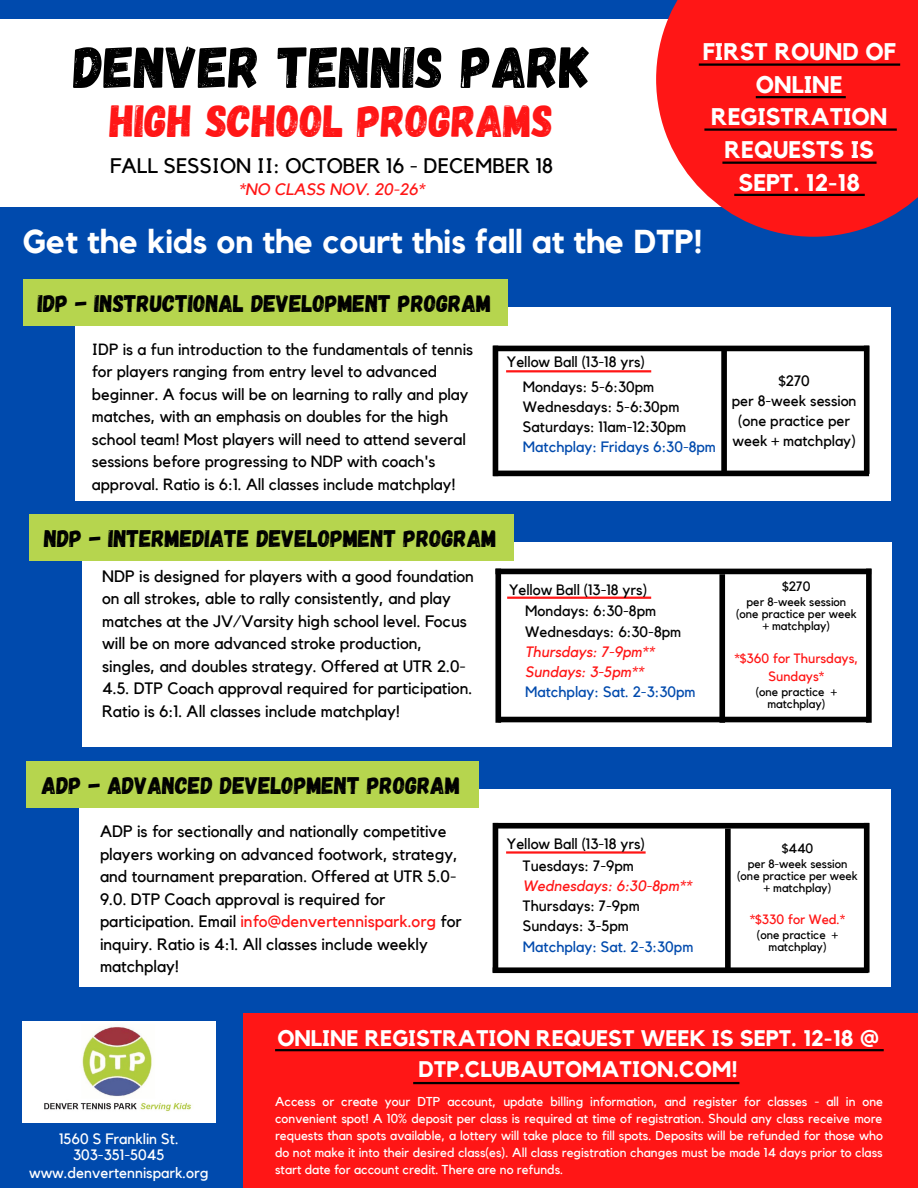
<style>
.page{position:relative;width:918px;height:1188px;background:#004aad}
.page>*{position:absolute;margin:0;border:0;box-sizing:border-box;transform-origin:0 0}
.t1{font:58.5px "Gagalin";color:#000}
.t2{font:45px "Gagalin";color:#ff1616}
.t3{font:700 33px "Kollektif";color:#fff}
.t4{font:24px "Gagalin";color:#000}
.t5{font:700 24px/32.7px "Kollektif";color:#fff;text-align:center}
.t6{font:700 22.5px/31.5px "Kollektif";color:#fff;text-align:center}
.t7{font:21px "Kollektif";color:#000}
.t8{font:16.5px/22.5px "Kollektif";color:#000}
.t9{font:italic 16.5px "Kollektif";color:#ff1616}
.t10{font:16.2px/22.5px "Kollektif";color:#000}
.t11{font:15px/20.2px "Kollektif";color:#000}
.t12{font:15px "Kollektif";color:#004aad}
.t13{font:italic 15px/20.2px "Kollektif";color:#ff1616}
.t14{font:15px/15.8px "Kollektif";color:#fff;text-align:center}
.t15{font:13.5px/18.8px "Kollektif";color:#ff1616;text-align:center}
.t16{font:13.5px "Kollektif";color:#000}
.t17{font:12.9px/17.2px "Kollektif";color:#fff;text-align:justify}
.t18{font:12px/12px "Kollektif";color:#000;text-align:center}
.s1{color:#ff1616}
</style>
<div class="page">
<img style="left:23px;top:1022px;width:192px;height:100px">
<div style="left:0;top:19px;width:876px;height:188px;background:#fff"></div>
<div style="left:76px;top:307px;width:815px;height:193px;background:#fff"></div>
<hr style="left:506px;top:370px;width:145px;height:2px;background:#ff1616">
<div style="left:23px;top:279px;width:485px;height:46px;background:#b6d54e"></div>
<div style="left:493px;top:346px;width:5px;height:130px;background:#000"></div>
<div style="left:864px;top:346px;width:6px;height:128px;background:#000"></div>
<div style="left:493px;top:471px;width:376px;height:5px;background:#000"></div>
<div style="left:493px;top:346px;width:376px;height:5px;background:#000"></div>
<div style="left:721px;top:347px;width:6px;height:126px;background:#000"></div>
<div style="left:82px;top:542px;width:810px;height:205px;background:#fff"></div>
<div style="left:29px;top:514px;width:485px;height:47px;background:#b6d54e"></div>
<div style="left:498px;top:717px;width:370px;height:5px;background:#000"></div>
<hr style="left:507px;top:597px;width:144px;height:2px;background:#ff1616">
<div style="left:495px;top:569px;width:6px;height:154px;background:#000"></div>
<div style="left:866px;top:569px;width:6px;height:154px;background:#000"></div>
<div style="left:495px;top:569px;width:376px;height:5px;background:#000"></div>
<div style="left:719px;top:574px;width:6px;height:149px;background:#000"></div>
<div style="left:80px;top:789px;width:811px;height:198px;background:#fff"></div>
<div style="left:27px;top:762px;width:452px;height:46px;background:#b6d54e"></div>
<div style="left:493px;top:823px;width:5px;height:150px;background:#000"></div>
<div style="left:864px;top:823px;width:6px;height:150px;background:#000"></div>
<div style="left:493px;top:967px;width:375px;height:6px;background:#000"></div>
<div style="left:493px;top:823px;width:376px;height:6px;background:#000"></div>
<div style="left:725px;top:829px;width:6px;height:141px;background:#000"></div>
<hr style="left:506px;top:851px;width:140px;height:3px;background:#ff1616">
<div style="left:243px;top:1013px;width:675px;height:175px;background:#ff1616"></div>
<hr style="left:275px;top:1049px;width:609px;height:2px;background:#000">
<hr style="left:413px;top:1082px;width:326px;height:2px;background:#000">
<svg style="left:656px;top:0;width:262px;height:237px;background:#eb242b"></svg>
<hr style="left:699px;top:63px;width:201px;height:3px;background:#000">
<hr style="left:704px;top:128px;width:193px;height:3px;background:#000">
<hr style="left:722px;top:162px;width:155px;height:2px;background:#000">
<hr style="left:756px;top:96px;width:90px;height:2px;background:#000">
<hr style="left:734px;top:194px;width:131px;height:2px;background:#000">
<h3 class="t5" style="left:703px;top:36px;width:194px">FIRST ROUND OF<br>ONLINE<br>REGISTRATION<br>REQUESTS IS</h3>
<h1 class="t1" style="left:74px;top:29px;width:517px">DENVER TENNIS PARK</h1>
<h2 class="t2" style="left:110px;top:92px;width:445px">HIGH SCHOOL PROGRAMS</h2>
<p class="t7" style="left:110px;top:156px;width:444px">FALL SESSION II: OCTOBER 16 - DECEMBER 18</p>
<p class="t9" style="left:238px;top:182px;width:188px">*NO CLASS NOV. 20-26*</p>
<h3 class="t5" style="left:739px;top:167px;width:123px">SEPT. 12-18</h3>
<h3 class="t3" style="left:23px;top:227px;width:681px">Get the kids on the court this fall at the DTP!</h3>
<h3 class="t4" style="left:38px;top:288px;width:455px">IDP - INSTRUCTIONAL DEVELOPMENT PROGRAM</h3>
<p class="t10" style="left:92px;top:338px;width:383px">IDP is a fun introduction to the fundamentals of tennis for players ranging from entry level to advanced beginner. A focus will be on learning to rally and play matches, with an emphasis on doubles for the high school team! Most players will need to attend several sessions before progressing to NDP with coach's approval. Ratio is 6:1. All classes include matchplay!</p>
<p class="t11" style="left:507px;top:352px;width:140px">Yellow Ball (13-18 yrs)</p>
<p class="t11" style="left:523px;top:377px;width:165px">Mondays: 5-6:30pm<br>Wednesdays: 5-6:30pm<br>Saturdays: 11am-12:30pm</p>
<p class="t12" style="left:523px;top:440px;width:195px">Matchplay: Fridays 6:30-8pm</p>
<h3 class="t4" style="left:44px;top:523px;width:454px">NDP - INTERMEDIATE DEVELOPMENT PROGRAM</h3>
<p class="t8" style="left:102px;top:565px;width:373px">NDP is designed for players with a good foundation on all strokes, able to rally consistently, and play matches at the JV/Varsity high school level. Focus will be on more advanced stroke production, singles, and doubles strategy. Offered at UTR 2.0- 4.5. DTP Coach approval required for participation.<br>Ratio is 6:1. All classes include matchplay!</p>
<p class="t11" style="left:525px;top:580px;width:158px;line-height:20.7px;text-indent:-16px">Yellow Ball (13-18 yrs)<br>Mondays: 6:30-8pm<br>Wednesdays: 6:30-8pm</p>
<p class="t13" style="left:525px;top:642px;width:131px">Thursdays: 7-9pm**<br>Sundays: 3-5pm**</p>
<p class="t12" style="left:525px;top:685px;width:172px">Matchplay: Sat. 2-3:30pm</p>
<p class="t11" style="left:732px;top:371px;width:126px;text-align:center">$270<br>per 8-week session (one practice per week + matchplay)</p>
<p class="t16" style="left:782px;top:580px;width:30px">$270</p>
<p class="t18" style="left:736px;top:597px;width:122px">per 8-week session (one practice per week + matchplay)</p>
<p class="t15" style="left:734px;top:649px;width:126px">*$360 for Thursdays,<br>Sundays*</p>
<p class="t18" style="left:756px;top:687px;width:83px">(one practice + matchplay)</p>
<h3 class="t4" style="left:42px;top:770px;width:420px">ADP - ADVANCED DEVELOPMENT PROGRAM</h3>
<p class="t8" style="left:100px;top:821px;width:363px">ADP is for sectionally and nationally competitive players working on advanced footwork, strategy, and tournament preparation. Offered at UTR 5.0- 9.0. DTP Coach approval is required for participation. Email <span class="s1">info@denvertennispark.org</span> for inquiry. Ratio is 4:1. All classes include weekly matchplay!</p>
<p class="t11" style="left:507px;top:834px;width:140px;line-height:21px;text-align:center">Yellow Ball (13-18 yrs)<br>Tuesdays: 7-9pm</p>
<p class="t13" style="left:523px;top:876px;width:170px">Wednesdays: 6:30-8pm**</p>
<p class="t11" style="left:523px;top:896px;width:118px">Thursdays: 7-9pm<br>Sundays: 3-5pm</p>
<p class="t12" style="left:523px;top:939px;width:172px">Matchplay: Sat. 2-3:30pm</p>
<p class="t16" style="left:782px;top:842px;width:33px">$440</p>
<p class="t18" style="left:737px;top:859px;width:122px">per 8-week session (one practice per week + matchplay)</p>
<p class="t15" style="left:750px;top:911px;width:97px">*$330 for Wed.*</p>
<p class="t18" style="left:757px;top:930px;width:83px">(one practice + matchplay)</p>
<p class="t14" style="left:59px;top:1131px;width:121px">1560 S Franklin St.<br>303-351-5045</p>
<p class="t14" style="left:29px;top:1165px;width:181px">www.denvertennispark.org</p>
<h3 class="t6" style="left:277px;top:1023px;width:603px">ONLINE REGISTRATION REQUEST WEEK IS SEPT. 12-18 @<br>DTP.CLUBAUTOMATION.COM!</h3>
<p class="t17" style="left:275px;top:1093px;width:610px">Access or create your DTP account, update billing information, and register for classes - all in one convenient spot! A 10% deposit per class is required at time of registration. Should any class receive more requests than spots available, a lottery will take place to fill spots. Deposits will be refunded for those who do not make it into their desired class(es). All class registration changes must be made 14 days prior to class start date for account credit. There are no refunds.</p>
</div>
